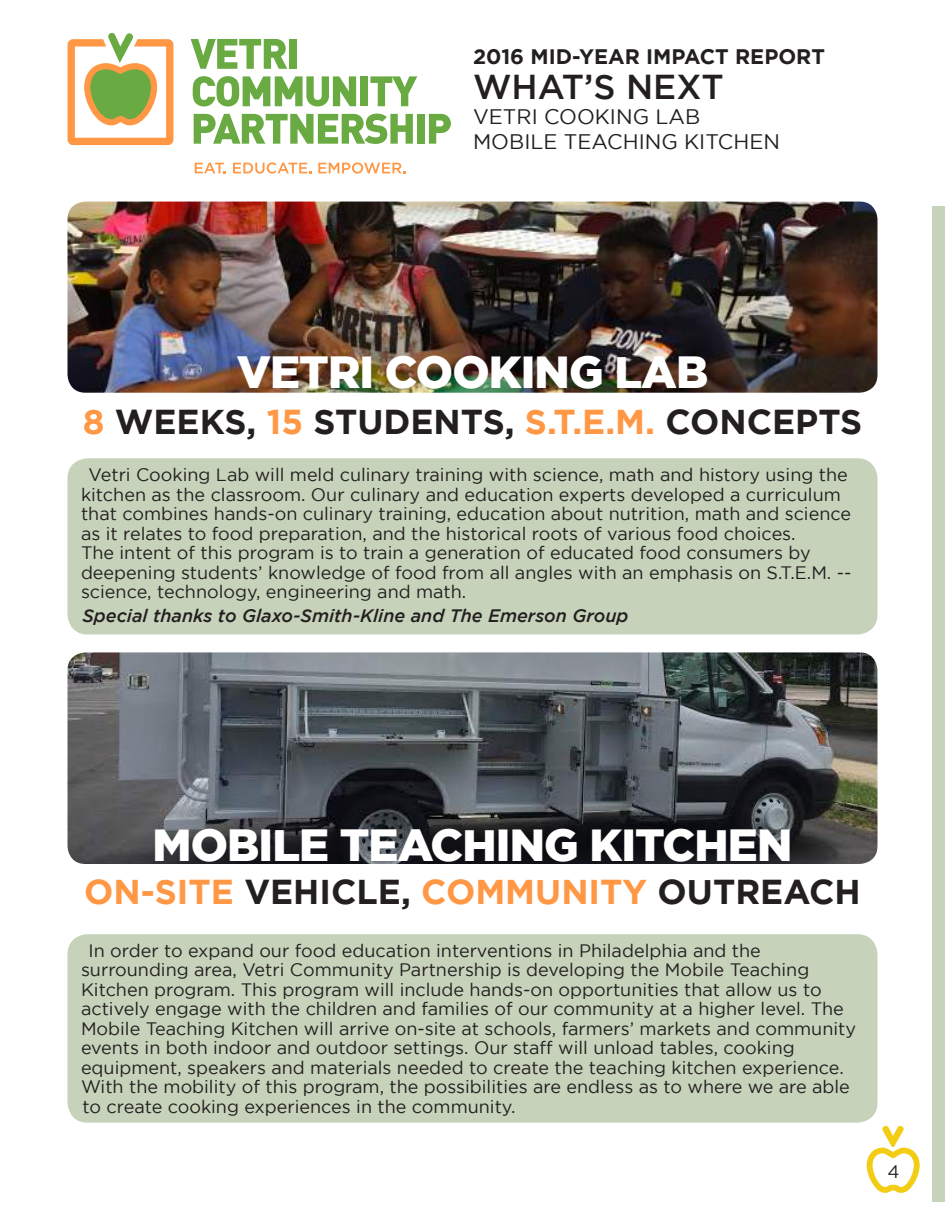
<style>
.page{position:relative;width:945px;height:1215px;background:#fff}
.page>*{position:absolute;margin:0;border:0;box-sizing:border-box;transform-origin:0 0}
.t1{font:900 45px "Gotham";letter-spacing:-.02em;color:#fff}
.t2{font:700 34.5px "Gotham";color:#231f20}
.t3{font:700 34.5px "Gotham";color:#ff9744}
.t4{font:500 34.5px "Gotham";color:#231f20}
.t5{font:21px/25.2px "Gotham";color:#231f20}
.t6{font:700 21px "Gotham";color:#231f20}
.t7{font:18px/19.5px "Gotham";color:#231f20}
.t8{font:italic 500 18px "Gotham";color:#231f20}
.s1{color:#ff9744}
.s2{color:#231f20}
</style>
<div class="page">
<div style="left:932px;top:206px;width:13px;height:996px;background:#c6d3ba"></div>
<img style="left:68px;top:202px;width:810px;height:191px">
<svg style="left:191px;top:39px;width:96px;height:30px"></svg>
<div style="left:289px;top:39px;width:8px;height:30px;background:#6aaa43"></div>
<svg style="left:193px;top:76px;width:163px;height:30px"></svg>
<div style="left:361px;top:76px;width:7px;height:30px;background:#6aaa43"></div>
<svg style="left:370px;top:76px;width:47px;height:30px"></svg>
<svg style="left:194px;top:114px;width:219px;height:30px"></svg>
<div style="left:417px;top:114px;width:8px;height:30px;background:#6aaa43"></div>
<svg style="left:429px;top:114px;width:22px;height:30px"></svg>
<svg style="left:195px;top:163px;width:31px;height:10px"></svg>
<svg style="left:233px;top:162px;width:78px;height:12px"></svg>
<svg style="left:318px;top:162px;width:87px;height:12px"></svg>
<svg style="left:68px;top:33px;width:106px;height:112px"></svg>
<div style="left:68px;top:458px;width:810px;height:176px;background:#c6d3ba;border-radius:20px"></div>
<img style="left:68px;top:652px;width:810px;height:212px">
<div style="left:68px;top:934px;width:810px;height:189px;background:#c6d3ba;border-radius:20px"></div>
<svg style="left:866px;top:1125px;width:54px;height:68px"></svg>
<p class="t6" style="left:473px;top:45px;width:353px">2016 MID-YEAR IMPACT REPORT</p>
<h2 class="t4" style="left:473px;top:68px;width:252px">WHAT’S NEXT</h2>
<p class="t5" style="left:473px;top:104px;width:308px">VETRI COOKING LAB<br>MOBILE TEACHING KITCHEN</p>
<h1 class="t1" style="left:237px;top:348px;width:473px">VETRI COOKING LAB</h1>
<h2 class="t2" style="left:83px;top:403px;width:781px"><span class="s1">8</span> WEEKS, <span class="s1">15</span> STUDENTS, <span class="s1">S.T.E.M.</span> CONCEPTS</h2>
<p class="t7" style="left:81px;top:465px;width:772px;text-indent:8px">Vetri Cooking Lab will meld culinary training with science, math and history using the kitchen as the classroom. Our culinary and education experts developed a curriculum that combines hands-on culinary training, education about nutrition, math and science as it relates to food preparation, and the historical roots of various food choices.<br>The intent of this program is to train a generation of educated food consumers by deepening students’ knowledge of food from all angles with an emphasis on S.T.E.M. -- science, technology, engineering and math.</p>
<p class="t8" style="left:82px;top:606px;width:548px">Special thanks to Glaxo-Smith-Kline and The Emerson Group</p>
<h1 class="t1" style="left:153px;top:821px;width:641px">MOBILE TEACHING KITCHEN</h1>
<h2 class="t3" style="left:84px;top:873px;width:778px">ON-SITE <span class="s2">VEHICLE,</span> COMMUNITY <span class="s2">OUTREACH</span></h2>
<p class="t7" style="left:81px;top:941px;width:777px;text-indent:8px">In order to expand our food education interventions in Philadelphia and the surrounding area, Vetri Community Partnership is developing the Mobile Teaching Kitchen program. This program will include hands-on opportunities that allow us to actively engage with the children and families of our community at a higher level. The Mobile Teaching Kitchen will arrive on-site at schools, farmers’ markets and community events in both indoor and outdoor settings. Our staff will unload tables, cooking equipment, speakers and materials needed to create the teaching kitchen experience.<br>With the mobility of this program, the possibilities are endless as to where we are able to create cooking experiences in the community.</p>
<p class="t7" style="left:888px;top:1162px;width:14px">4</p>
</div>
